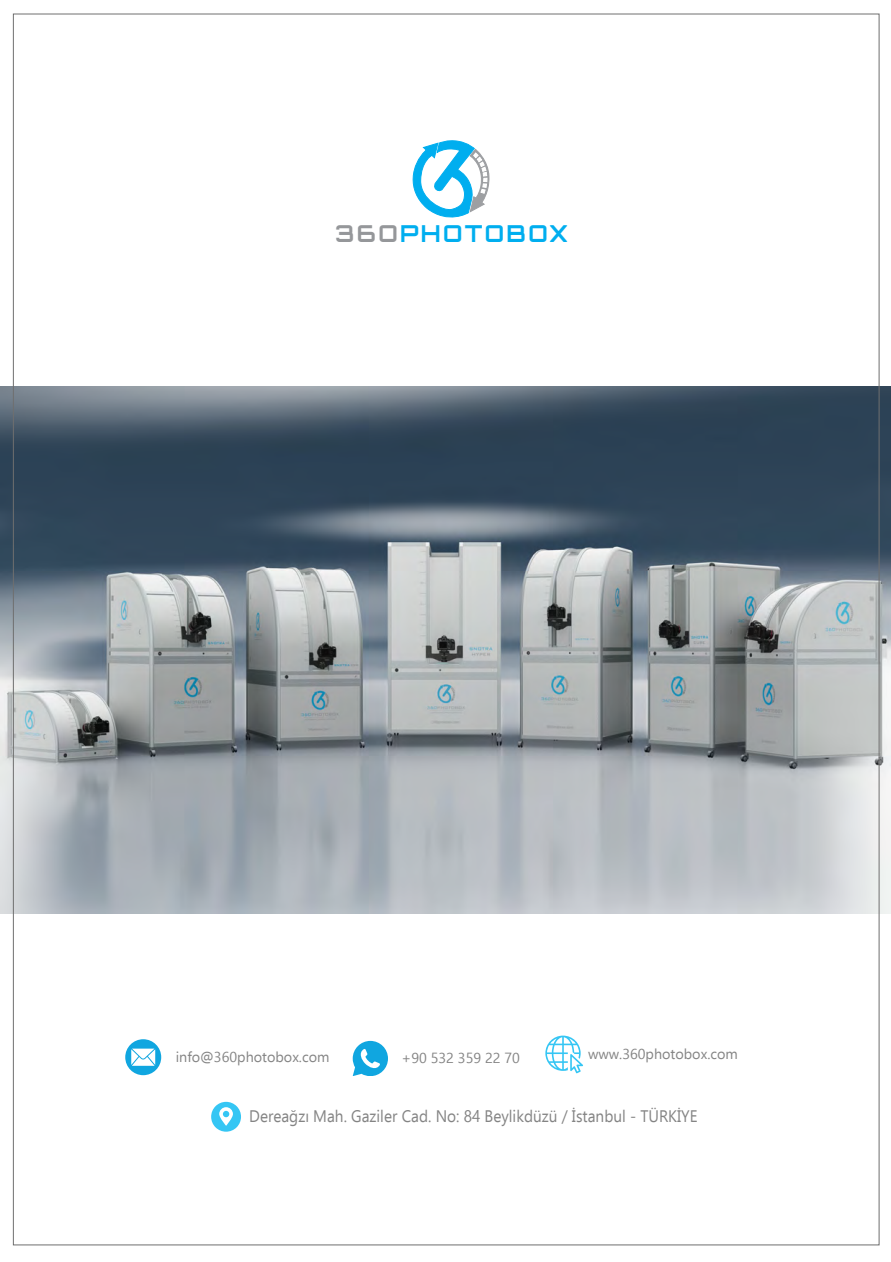
<style>
.page{position:relative;width:891px;height:1262px;background:#fff}
.page>*{position:absolute;margin:0;border:0;box-sizing:border-box;transform-origin:0 0}
.t1{font:700 23.4px "Orbitron";letter-spacing:.1em;color:#00aeef}
.t2{font:16.65px "Ebrima";color:#848484;scale:.92 1}
.t3{font:14.4px "Ebrima";color:#848484}
.s1{color:#95979a}
</style>
<div class="page">
<svg style="left:412px;top:140px;width:77px;height:78px"></svg>
<svg style="left:352px;top:1041px;width:36px;height:35px"></svg>
<svg style="left:545px;top:1036px;width:38px;height:37px"></svg>
<svg style="left:211px;top:1101px;width:30px;height:30px"></svg>
<svg style="left:125px;top:1039px;width:36px;height:36px"></svg>
<img style="left:1px;top:386px;width:889px;height:527px">
<h1 class="t1" style="left:335px;top:219px;width:234px"><span class="s1">36O</span>PHOTOBOX</h1>
<p class="t3" style="left:176px;top:1046px;width:155px">info@360photobox.com</p>
<p class="t3" style="left:401px;top:1046px;width:120px">+90 532 359 22 70</p>
<p class="t3" style="left:588px;top:1043px;width:151px">www.360photobox.com</p>
<p class="t2" style="left:249px;top:1104px;width:489px">Dereağzı Mah. Gaziler Cad. No: 84 Beylikdüzü / İstanbul - TÜRKİYE</p>
</div>
